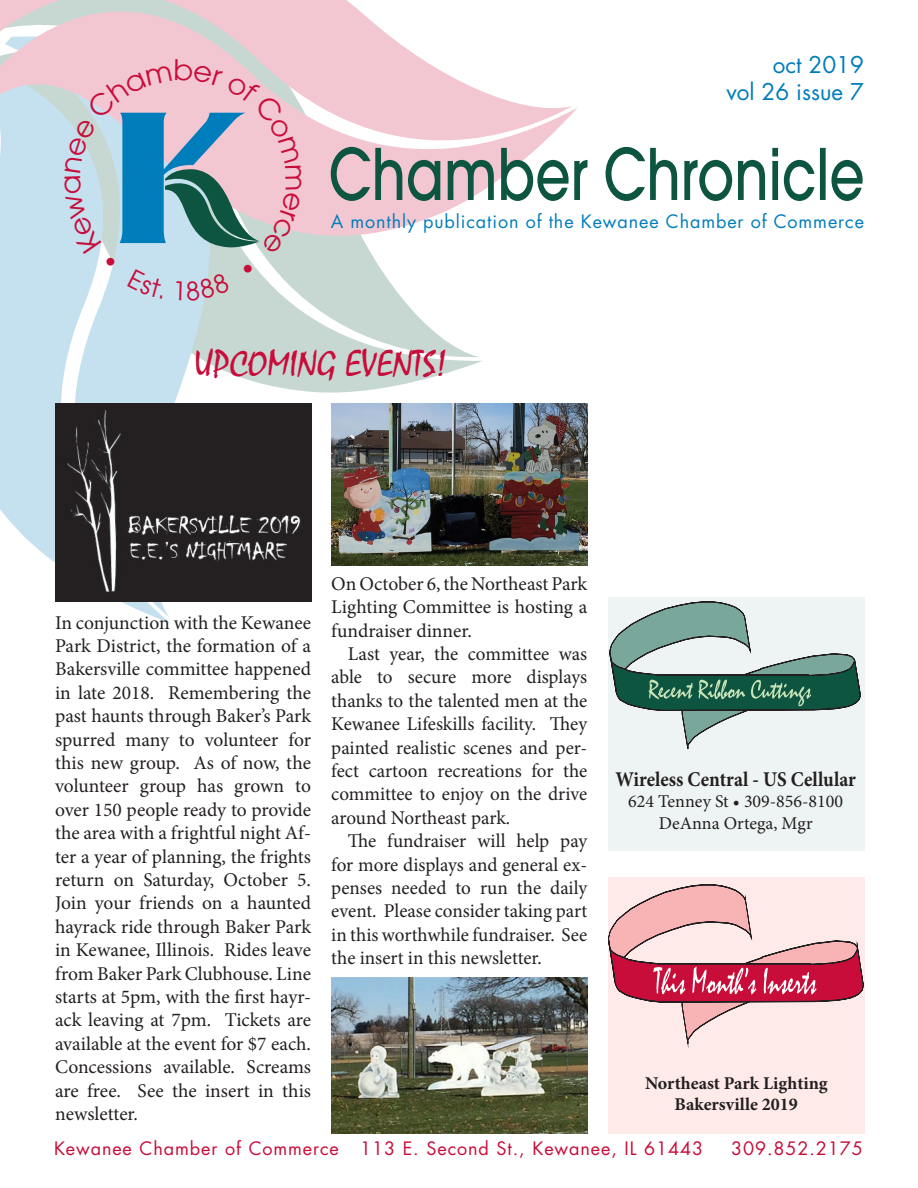
<style>
.page{position:relative;width:918px;height:1188px;background:#fff}
.page>*{position:absolute;margin:0;border:0;box-sizing:border-box;transform-origin:0 0}
.t1{font:37.5px "Mistral";color:#c80d3a}
.t2{font:22.5px "Futura";color:#007dbb}
.t3{font:700 21px "Minion Pro";color:#231f20;scale:.91 1}
.t4{font:19.5px/23.4px "Minion Pro";color:#231f20;text-align:justify}
.t5{font:18px "Futura";letter-spacing:.05em;color:#c80d3a}
.t6{font:18px "Futura";letter-spacing:.05em;color:#007dbb}
.t7{font:18px "Minion Pro";color:#231f20}
.t8{font:700 18px "Minion Pro";color:#231f20}
</style>
<div class="page">
<svg style="left:224px;top:264px;width:258px;height:129px;fill:#c7d8d3"></svg>
<svg style="left:170px;top:301px;width:54px;height:103px"></svg>
<svg style="left:0;top:264px;width:170px;height:359px;fill:#c5e1ef"></svg>
<svg style="left:0;top:0;width:577px;height:264px"></svg>
<svg style="left:331px;top:147px;width:532px;height:54px"></svg>
<div style="left:608px;top:878px;width:257px;height:256px;background:#ffeaea"></div>
<svg style="left:608px;top:884px;width:256px;height:160px"></svg>
<div style="left:608px;top:597px;width:257px;height:253px;background:#eef4f3"></div>
<svg style="left:609px;top:602px;width:252px;height:147px"></svg>
<img style="left:55px;top:404px;width:256px;height:198px">
<img style="left:331px;top:404px;width:256px;height:162px">
<img style="left:331px;top:977px;width:256px;height:157px">
<svg style="left:64px;top:59px;width:238px;height:242px;background:#b4c3d0"></svg>
<p class="t2" style="left:773px;top:50px;width:93px">oct 2019</p>
<p class="t2" style="left:726px;top:77px;width:139px">vol 26 issue 7</p>
<p class="t6" style="left:331px;top:210px;width:535px">A monthly publication of the Kewanee Chamber of Commerce</p>
<p class="t1" style="left:194px;top:341px;width:254px">UPCOMING EVENTS!</p>
<p class="t4" style="left:55px;top:611px;width:257px">In conjunction with the Kewanee Park District, the formation of a Bakersville committee happened in late 2018. Remembering the past haunts through Baker’s Park spurred many to volunteer for this new group. As of now, the volunteer group has grown to over 150 people ready to provide the area with a frightful night Af&shy;ter a year of planning, the frights return on Saturday, October 5.<br>Join your friends on a haunted hayrack ride through Baker Park in Kewanee, Illinois. Rides leave from Baker Park Clubhouse. Line starts at 5pm, with the first hayr&shy;ack leaving at 7pm. Tickets are available at the event for $7 each.<br>Concessions available. Screams are free. See the insert in this newsletter.</p>
<p class="t4" style="left:331px;top:572px;width:257px">On October 6, the Northeast Park Lighting Committee is hosting a fundraiser dinner.</p>
<p class="t4" style="left:331px;top:642px;width:257px;text-indent:16px">Last year, the committee was able to secure more displays thanks to the talented men at the Kewanee Lifeskills facility. They painted realistic scenes and per&shy;fect cartoon recreations for the committee to enjoy on the drive around Northeast park.</p>
<p class="t4" style="left:331px;top:829px;width:257px;text-indent:16px">The fundraiser will help pay for more displays and general ex&shy;penses needed to run the daily event. Please consider taking part in this worthwhile fundraiser. See the insert in this newsletter.</p>
<p class="t3" style="left:616px;top:764px;width:266px">Wireless Central - US Cellular</p>
<p class="t7" style="left:628px;top:790px;width:216px">624 Tenney St • 309-856-8100</p>
<p class="t7" style="left:659px;top:811px;width:156px">DeAnna Ortega, Mgr</p>
<p class="t8" style="left:645px;top:1070px;width:184px">Northeast Park Lighting</p>
<p class="t8" style="left:675px;top:1092px;width:125px">Bakersville 2019</p>
<p class="t5" style="left:54px;top:1137px;width:651px">Kewanee Chamber of Commerce 113 E. Second St., Kewanee, IL 61443</p>
<p class="t5" style="left:731px;top:1137px;width:133px">309.852.2175</p>
</div>
